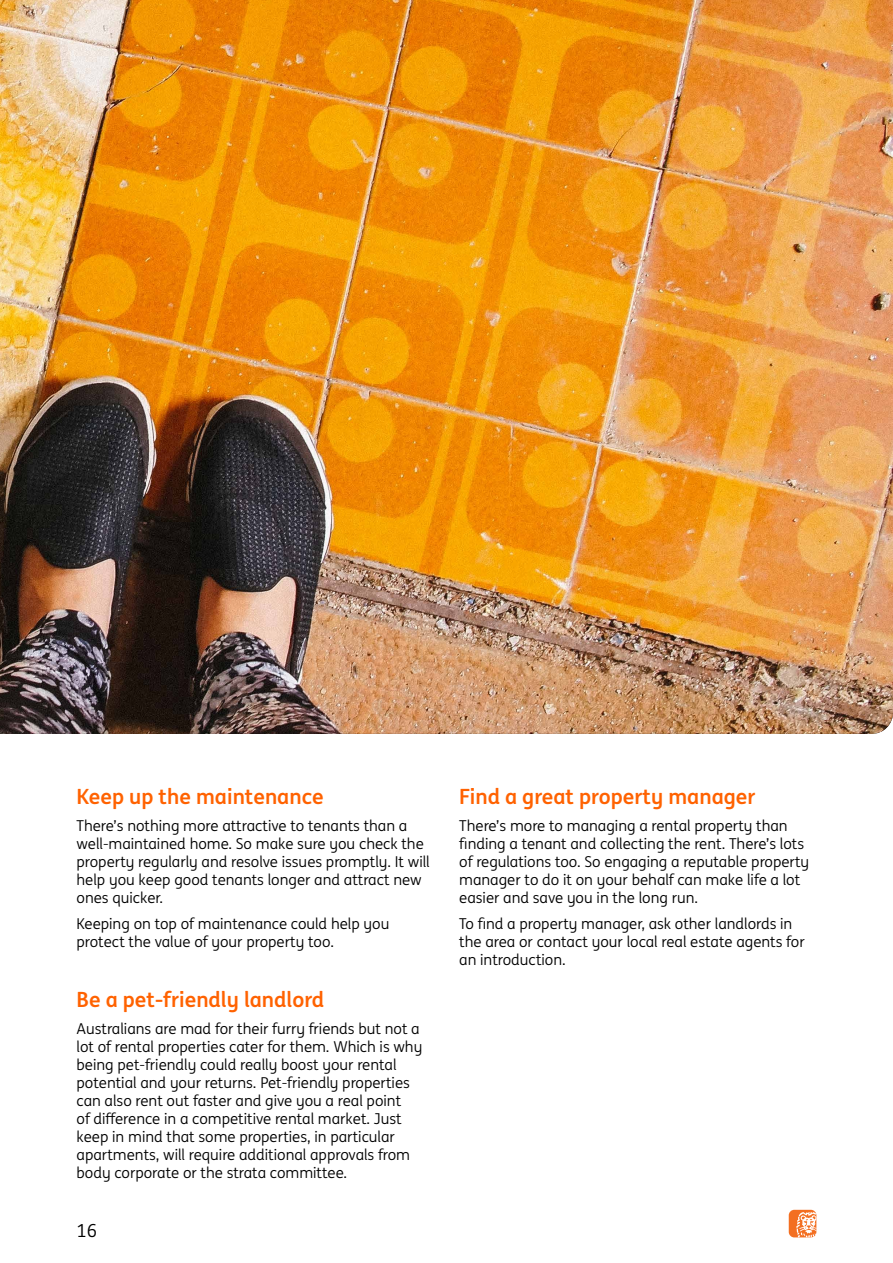
<style>
.page{position:relative;width:893px;height:1263px;background:#fff}
.page>*{position:absolute;margin:0;border:0;box-sizing:border-box;transform-origin:0 0}
.t1{font:700 21px "ING Me";color:#ff6200}
.t2{font:18px "ING Me";color:#000}
.t3{font:15px/18px "ING Me";color:#000}
</style>
<div class="page">
<div style="left:789px;top:1210px;width:27px;height:27px;background:#f36f21;border-radius:6px"></div>
<svg style="left:796px;top:1212px;width:20px;height:25px"></svg>
<img style="left:0;top:0;width:893px;height:734px">
<h1 class="t1" style="left:77px;top:780px;width:249px">Keep up the maintenance</h1>
<p class="t3" style="left:77px;top:816px;width:355px">There’s nothing more attractive to tenants than a well-maintained home. So make sure you check the property regularly and resolve issues promptly. It will help you keep good tenants longer and attract new ones quicker.</p>
<p class="t3" style="left:77px;top:914px;width:314px">Keeping on top of maintenance could help you protect the value of your property too.</p>
<h1 class="t1" style="left:77px;top:983px;width:249px">Be a pet-friendly landlord</h1>
<p class="t3" style="left:77px;top:1019px;width:347px">Australians are mad for their furry friends but not a lot of rental properties cater for them. Which is why being pet-friendly could really boost your rental potential and your returns. Pet-friendly properties can also rent out faster and give you a real point<br>of difference in a competitive rental market. Just keep in mind that some properties, in particular apartments, will require additional approvals from body corporate or the strata committee.</p>
<p class="t2" style="left:77px;top:1218px;width:22px">16</p>
<h1 class="t1" style="left:459px;top:780px;width:298px">Find a great property manager</h1>
<p class="t3" style="left:459px;top:816px;width:351px">There’s more to managing a rental property than finding a tenant and collecting the rent. There’s lots of regulations too. So engaging a reputable property manager to do it on your behalf can make life a lot easier and save you in the long run.</p>
<p class="t3" style="left:459px;top:914px;width:347px">To find a property manager, ask other landlords in the area or contact your local real estate agents for an introduction.</p>
</div>
